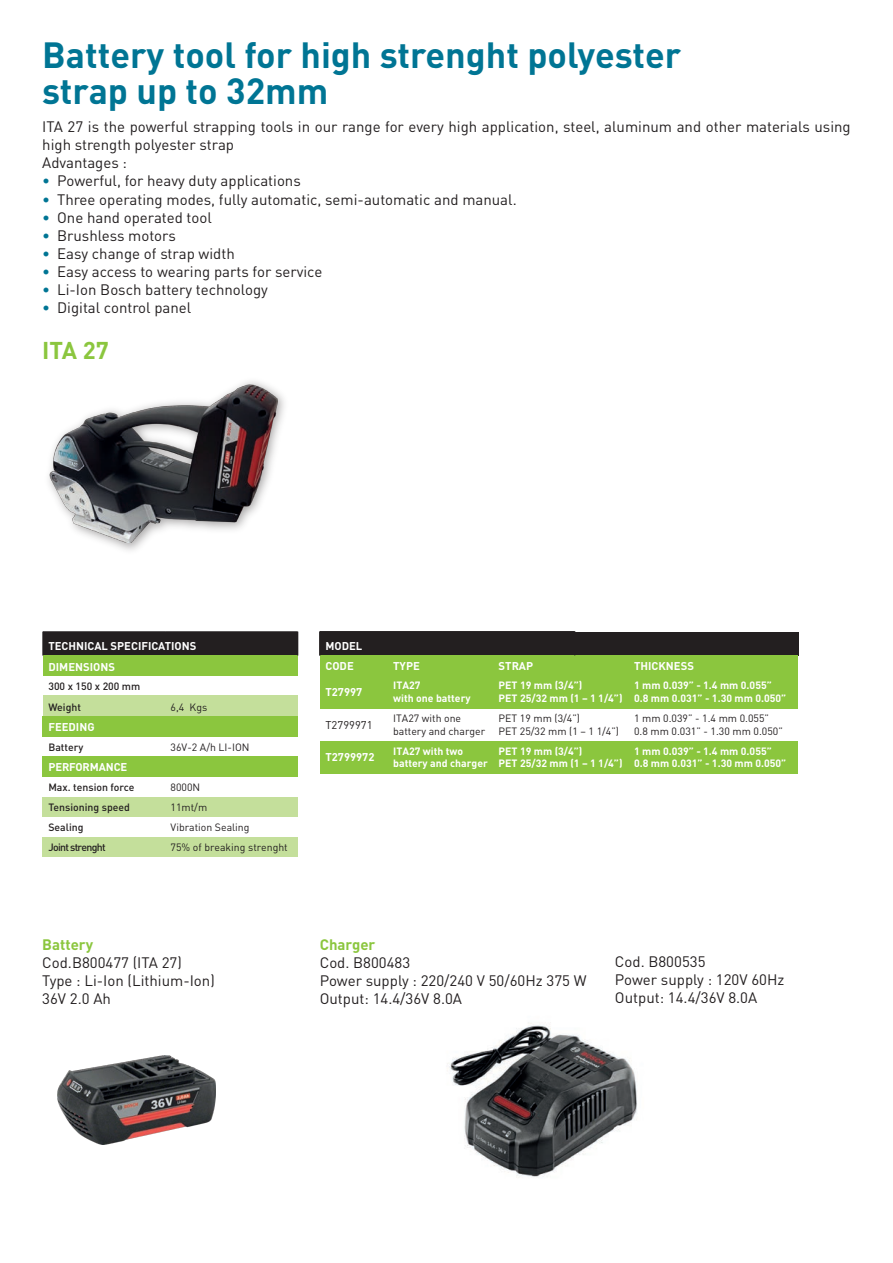
<style>
.page{position:relative;width:893px;height:1263px;background:#fff}
.page>*{position:absolute;margin:0;border:0;box-sizing:border-box;transform-origin:0 0}
.t1{font:700 36px/36px "DIN";color:#007594}
.t2{font:700 24px "DIN";color:#8bc63e}
.t3{font:15px/18px "DIN";color:#231f20}
.t4{font:700 15px "DIN";color:#8bc63e}
.t5{font:700 11.25px/20.7px "DIN";color:#fff}
.t6{font:11.25px "DIN";color:#231f20}
.t7{font:700 10.5px/12.6px "DIN";color:#fff}
.t8{font:10.5px/12.6px "DIN";color:#231f20}
.t9{font:500 10.5px "DIN";color:#231f20}
.t10{font:500 10.5px "DIN";letter-spacing:-.065em;color:#231f20}
.s1{color:#007594}
</style>
<div class="page">
<div style="left:165px;top:695px;width:133px;height:21px;background:#c4df9b"></div>
<div style="left:43px;top:695px;width:122px;height:21px;background:#c4df9b"></div>
<div style="left:43px;top:631px;width:255px;height:24px;background:#231f20"></div>
<div style="left:165px;top:756px;width:133px;height:21px;background:#8bc63e"></div>
<div style="left:43px;top:756px;width:122px;height:21px;background:#8bc63e"></div>
<div style="left:165px;top:716px;width:133px;height:20px;background:#8bc63e"></div>
<div style="left:43px;top:716px;width:122px;height:20px;background:#8bc63e"></div>
<div style="left:165px;top:655px;width:133px;height:21px;background:#8bc63e"></div>
<div style="left:43px;top:655px;width:122px;height:21px;background:#8bc63e"></div>
<div style="left:165px;top:796px;width:133px;height:20px;background:#c4df9b"></div>
<div style="left:43px;top:796px;width:122px;height:20px;background:#c4df9b"></div>
<div style="left:165px;top:836px;width:133px;height:20px;background:#c4df9b"></div>
<div style="left:43px;top:836px;width:122px;height:20px;background:#c4df9b"></div>
<div style="left:387px;top:676px;width:105px;height:32px;background:#8bc63e"></div>
<div style="left:320px;top:676px;width:67px;height:32px;background:#8bc63e"></div>
<div style="left:320px;top:631px;width:478px;height:24px;background:#231f20"></div>
<div style="left:387px;top:655px;width:105px;height:21px;background:#8bc63e"></div>
<div style="left:320px;top:655px;width:67px;height:21px;background:#8bc63e"></div>
<div style="left:387px;top:741px;width:105px;height:32px;background:#8bc63e"></div>
<div style="left:320px;top:741px;width:67px;height:32px;background:#8bc63e"></div>
<div style="left:492px;top:676px;width:136px;height:32px;background:#8bc63e"></div>
<div style="left:492px;top:655px;width:136px;height:21px;background:#8bc63e"></div>
<div style="left:492px;top:741px;width:136px;height:32px;background:#8bc63e"></div>
<div style="left:628px;top:676px;width:170px;height:32px;background:#8bc63e"></div>
<div style="left:628px;top:655px;width:170px;height:21px;background:#8bc63e"></div>
<div style="left:628px;top:741px;width:170px;height:32px;background:#8bc63e"></div>
<svg style="left:319px;top:631px;width:1px;height:24px"></svg>
<img style="left:106px;top:396px;width:178px;height:155px">
<img style="left:49px;top:381px;width:232px;height:161px">
<img style="left:58px;top:1055px;width:158px;height:89px">
<img style="left:447px;top:1022px;width:190px;height:155px">
<h1 class="t1" style="left:42px;top:35px;width:640px">Battery tool for high strenght polyester strap up to 32mm</h1>
<p class="t3" style="left:42px;top:118px;width:809px">ITA 27 is the powerful strapping tools in our range for every high application, steel, aluminum and other materials using high strength polyester strap<br>Advantages :</p>
<p class="t3" style="left:42px;top:172px;width:260px"><span class="s1">•</span> Powerful, for heavy duty applications</p>
<p class="t3" style="left:42px;top:190px;width:476px"><span class="s1">•</span> Three operating modes, fully automatic, semi-automatic and manual.</p>
<p class="t3" style="left:42px;top:208px;width:171px"><span class="s1">•</span> One hand operated tool</p>
<p class="t3" style="left:42px;top:226px;width:135px"><span class="s1">•</span> Brushless motors</p>
<p class="t3" style="left:42px;top:244px;width:194px"><span class="s1">•</span> Easy change of strap width</p>
<p class="t3" style="left:42px;top:262px;width:281px"><span class="s1">•</span> Easy access to wearing parts for service</p>
<p class="t3" style="left:42px;top:280px;width:227px"><span class="s1">•</span> Li-Ion Bosch battery technology</p>
<p class="t3" style="left:42px;top:298px;width:150px"><span class="s1">•</span> Digital control panel</p>
<h2 class="t2" style="left:42px;top:335px;width:68px">ITA 27</h2>
<p class="t5" style="left:48px;top:634px;width:149px">TECHNICAL SPECIFICATIONS<br>DIMENSIONS</p>
<p class="t9" style="left:48px;top:680px;width:93px">300 x 150 x 200 mm</p>
<p class="t8" style="left:171px;top:700px;width:38px">6,4 Kgs</p>
<p class="t5" style="left:48px;top:716px;width:48px">FEEDING</p>
<p class="t9" style="left:48px;top:740px;width:36px">Battery</p>
<p class="t8" style="left:171px;top:740px;width:80px">36V-2 A/h LI-ION</p>
<p class="t5" style="left:48px;top:756px;width:80px">PERFORMANCE</p>
<p class="t9" style="left:48px;top:780px;width:87px">Max. tension force</p>
<p class="t8" style="left:171px;top:780px;width:31px">8000N</p>
<p class="t9" style="left:48px;top:800px;width:83px">Tensioning speed</p>
<p class="t8" style="left:171px;top:800px;width:38px">11mt/m</p>
<p class="t10" style="left:48px;top:840px;width:59px">Joint strenght</p>
<p class="t8" style="left:171px;top:840px;width:119px">75% of breaking strenght</p>
<p class="t9" style="left:48px;top:700px;width:34px">Weight</p>
<p class="t9" style="left:48px;top:820px;width:37px">Sealing</p>
<p class="t8" style="left:171px;top:820px;width:80px">Vibration Sealing</p>
<p class="t5" style="left:325px;top:634px;width:38px">MODEL<br>CODE</p>
<p class="t5" style="left:325px;top:681px;width:38px">T27997</p>
<p class="t5" style="left:393px;top:655px;width:28px">TYPE</p>
<p class="t7" style="left:393px;top:679px;width:79px">ITA27<br>with one battery</p>
<p class="t6" style="left:325px;top:717px;width:49px">T2799971</p>
<p class="t8" style="left:393px;top:711px;width:93px">ITA27 with one battery and charger</p>
<p class="t5" style="left:325px;top:746px;width:50px">T2799972</p>
<p class="t7" style="left:393px;top:744px;width:96px">ITA27 with two battery and charger</p>
<p class="t5" style="left:498px;top:655px;width:36px">STRAP</p>
<p class="t7" style="left:498px;top:679px;width:125px">PET 19 mm (3/4”)<br>PET 25/32 mm (1 – 1 1/4”)</p>
<p class="t8" style="left:498px;top:711px;width:122px">PET 19 mm (3/4”)<br>PET 25/32 mm (1 – 1 1/4”)</p>
<p class="t7" style="left:498px;top:744px;width:125px">PET 19 mm (3/4”)<br>PET 25/32 mm (1 – 1 1/4”)</p>
<p class="t5" style="left:634px;top:655px;width:61px">THICKNESS</p>
<p class="t7" style="left:634px;top:679px;width:154px">1 mm 0.039” - 1.4 mm 0.055”<br>0.8 mm 0.031” - 1.30 mm 0.050”</p>
<p class="t8" style="left:634px;top:711px;width:150px">1 mm 0.039” - 1.4 mm 0.055”<br>0.8 mm 0.031” - 1.30 mm 0.050”</p>
<p class="t7" style="left:634px;top:744px;width:154px">1 mm 0.039” - 1.4 mm 0.055”<br>0.8 mm 0.031” - 1.30 mm 0.050”</p>
<p class="t4" style="left:42px;top:934px;width:52px">Battery</p>
<p class="t3" style="left:42px;top:952px;width:174px">Cod.B800477 (ITA 27)<br>Type : Li-Ion (Lithium-Ion)<br>36V 2.0 Ah</p>
<p class="t4" style="left:320px;top:934px;width:57px">Charger</p>
<p class="t3" style="left:320px;top:952px;width:268px">Cod. B800483<br>Power supply : 220/240 V 50/60Hz 375 W<br>Output: 14.4/36V 8.0A</p>
<p class="t3" style="left:615px;top:952px;width:171px">Cod. B800535<br>Power supply : 120V 60Hz<br>Output: 14.4/36V 8.0A</p>
</div>
